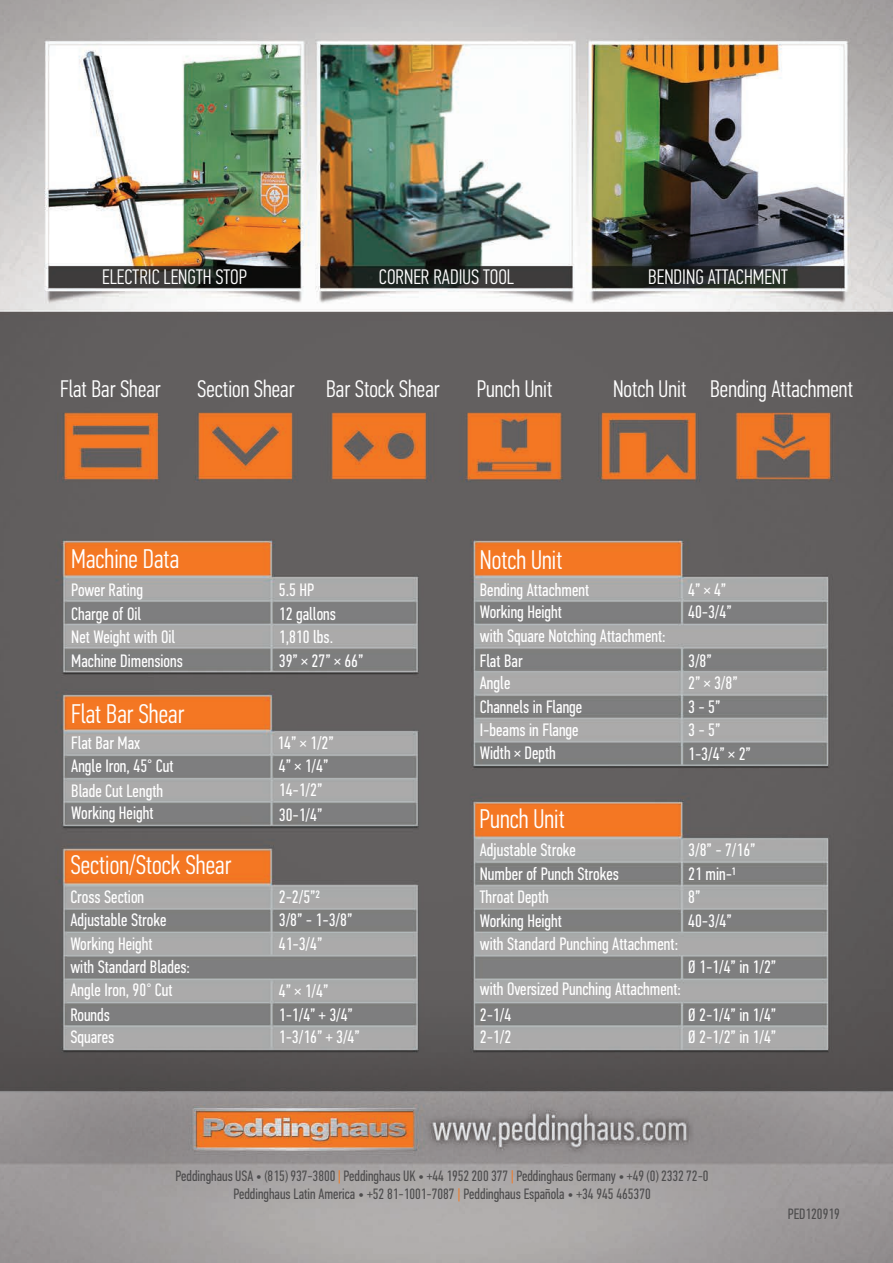
<style>
.page{position:relative;width:893px;height:1263px;background:#fff}
.page>*{position:absolute;margin:0;border:0;box-sizing:border-box;transform-origin:0 0}
.t1{font:300 27px "PF Din Text Comp Pro";color:#fff}
.t2{font:300 24px "PF Din Text Comp Pro";color:#fff}
.t3{font:300 21px "PF Din Text Comp Pro";color:#fff}
.t4{font:18px "PF Din Text Comp Pro";color:#fff}
.t5{font:15px "PF Din Text Comp Pro";color:#4d4c4d}
.s1{color:#f47921}
</style>
<div class="page">
<img style="left:0;top:0;width:893px;height:1263px">
<p class="t3" style="left:102px;top:265px;width:146px">ELECTRIC LENGTH STOP</p>
<p class="t3" style="left:379px;top:265px;width:137px">CORNER RADIUS TOOL</p>
<p class="t3" style="left:648px;top:265px;width:141px">BENDING ATTACHMENT</p>
<p class="t2" style="left:60px;top:375px;width:102px">Flat Bar Shear</p>
<p class="t2" style="left:197px;top:375px;width:99px">Section Shear</p>
<p class="t2" style="left:326px;top:375px;width:115px">Bar Stock Shear</p>
<p class="t2" style="left:477px;top:375px;width:77px">Punch Unit</p>
<p class="t2" style="left:613px;top:375px;width:75px">Notch Unit</p>
<p class="t2" style="left:710px;top:375px;width:144px">Bending Attachment</p>
<p class="t1" style="left:71px;top:543px;width:109px">Machine Data</p>
<p class="t4" style="left:71px;top:579px;width:73px">Power Rating</p>
<p class="t4" style="left:279px;top:579px;width:37px">5.5 HP</p>
<p class="t4" style="left:71px;top:603px;width:72px">Charge of Oil</p>
<p class="t4" style="left:279px;top:603px;width:59px">12 gallons</p>
<p class="t4" style="left:279px;top:627px;width:56px">1,810 lbs.</p>
<p class="t4" style="left:279px;top:650px;width:86px">39” × 27” × 66”</p>
<p class="t4" style="left:71px;top:627px;width:106px">Net Weight with Oil</p>
<p class="t4" style="left:71px;top:650px;width:113px">Machine Dimensions</p>
<p class="t1" style="left:71px;top:698px;width:115px">Flat Bar Shear</p>
<p class="t4" style="left:71px;top:733px;width:70px">Flat Bar Max</p>
<p class="t4" style="left:71px;top:756px;width:104px">Angle Iron, 45° Cut</p>
<p class="t4" style="left:71px;top:780px;width:93px">Blade Cut Length</p>
<p class="t4" style="left:71px;top:803px;width:84px">Working Height</p>
<p class="t1" style="left:70px;top:850px;width:162px">Section/Stock Shear</p>
<p class="t4" style="left:70px;top:887px;width:75px">Cross Section</p>
<p class="t4" style="left:70px;top:909px;width:98px">Adjustable Stroke</p>
<p class="t4" style="left:70px;top:956px;width:121px">with Standard Blades:</p>
<p class="t4" style="left:70px;top:979px;width:104px">Angle Iron, 90° Cut</p>
<p class="t4" style="left:70px;top:1004px;width:41px">Rounds</p>
<p class="t4" style="left:70px;top:1026px;width:46px">Squares</p>
<p class="t4" style="left:70px;top:933px;width:84px">Working Height</p>
<p class="t4" style="left:277px;top:733px;width:58px">14” × 1/2”</p>
<p class="t4" style="left:279px;top:756px;width:51px">4” × 1/4”</p>
<p class="t4" style="left:279px;top:780px;width:45px">14-1/2”</p>
<p class="t4" style="left:279px;top:804px;width:45px">30-1/4”</p>
<p class="t4" style="left:279px;top:887px;width:43px">2-2/5”2</p>
<p class="t4" style="left:279px;top:909px;width:75px">3/8” - 1-3/8”</p>
<p class="t4" style="left:279px;top:933px;width:45px">41-3/4”</p>
<p class="t4" style="left:279px;top:980px;width:51px">4” × 1/4”</p>
<p class="t4" style="left:279px;top:1004px;width:76px">1-1/4” + 3/4”</p>
<p class="t4" style="left:279px;top:1026px;width:82px">1-3/16” + 3/4”</p>
<p class="t1" style="left:480px;top:545px;width:84px">Notch Unit</p>
<p class="t4" style="left:480px;top:579px;width:111px">Bending Attachment</p>
<p class="t4" style="left:480px;top:602px;width:84px">Working Height</p>
<p class="t4" style="left:480px;top:626px;width:187px">with Square Notching Attachment:</p>
<p class="t4" style="left:480px;top:650px;width:44px">Flat Bar</p>
<p class="t4" style="left:480px;top:673px;width:32px">Angle</p>
<p class="t4" style="left:480px;top:697px;width:104px">Channels in Flange</p>
<p class="t4" style="left:480px;top:720px;width:100px">I-beams in Flange</p>
<p class="t4" style="left:480px;top:742px;width:78px">Width × Depth</p>
<p class="t4" style="left:688px;top:579px;width:40px">4” × 4”</p>
<p class="t4" style="left:688px;top:602px;width:45px">40-3/4”</p>
<p class="t4" style="left:688px;top:650px;width:25px">3/8”</p>
<p class="t4" style="left:688px;top:697px;width:34px">3 - 5”</p>
<p class="t4" style="left:688px;top:673px;width:51px">2” × 3/8”</p>
<p class="t4" style="left:688px;top:720px;width:34px">3 - 5”</p>
<p class="t4" style="left:688px;top:744px;width:64px">1-3/4” × 2”</p>
<p class="t1" style="left:480px;top:803px;width:87px">Punch Unit</p>
<p class="t4" style="left:480px;top:840px;width:98px">Adjustable Stroke</p>
<p class="t4" style="left:480px;top:864px;width:141px">Number of Punch Strokes</p>
<p class="t4" style="left:480px;top:887px;width:71px">Throat Depth</p>
<p class="t4" style="left:480px;top:933px;width:200px">with Standard Punching Attachment:</p>
<p class="t4" style="left:480px;top:910px;width:84px">Working Height</p>
<p class="t4" style="left:480px;top:979px;width:203px">with Oversized Punching Attachment:</p>
<p class="t4" style="left:480px;top:1004px;width:33px">2-1/4</p>
<p class="t4" style="left:480px;top:1027px;width:33px">2-1/2</p>
<p class="t4" style="left:688px;top:840px;width:69px">3/8” - 7/16”</p>
<p class="t4" style="left:688px;top:864px;width:49px">21 min-1</p>
<p class="t4" style="left:688px;top:887px;width:14px">8”</p>
<p class="t4" style="left:688px;top:910px;width:45px">40-3/4”</p>
<p class="t4" style="left:688px;top:956px;width:89px">Ø 1-1/4” in 1/2”</p>
<p class="t4" style="left:688px;top:1004px;width:89px">Ø 2-1/4” in 1/4”</p>
<p class="t4" style="left:688px;top:1027px;width:89px">Ø 2-1/2” in 1/4”</p>
<p class="t5" style="left:176px;top:1167px;width:534px">Peddinghaus USA • (815) 937-3800 <span class="s1">|</span> Peddinghaus UK • +44 1952 200 377 <span class="s1">|</span> Peddinghaus Germany • +49 (0) 2332 72-0</p>
<p class="t5" style="left:233px;top:1185px;width:419px">Peddinghaus Latin America • +52 81-1001-7087 <span class="s1">|</span> Peddinghaus Española • +34 945 465370</p>
<p class="t5" style="left:788px;top:1205px;width:53px">PED120919</p>
</div>
